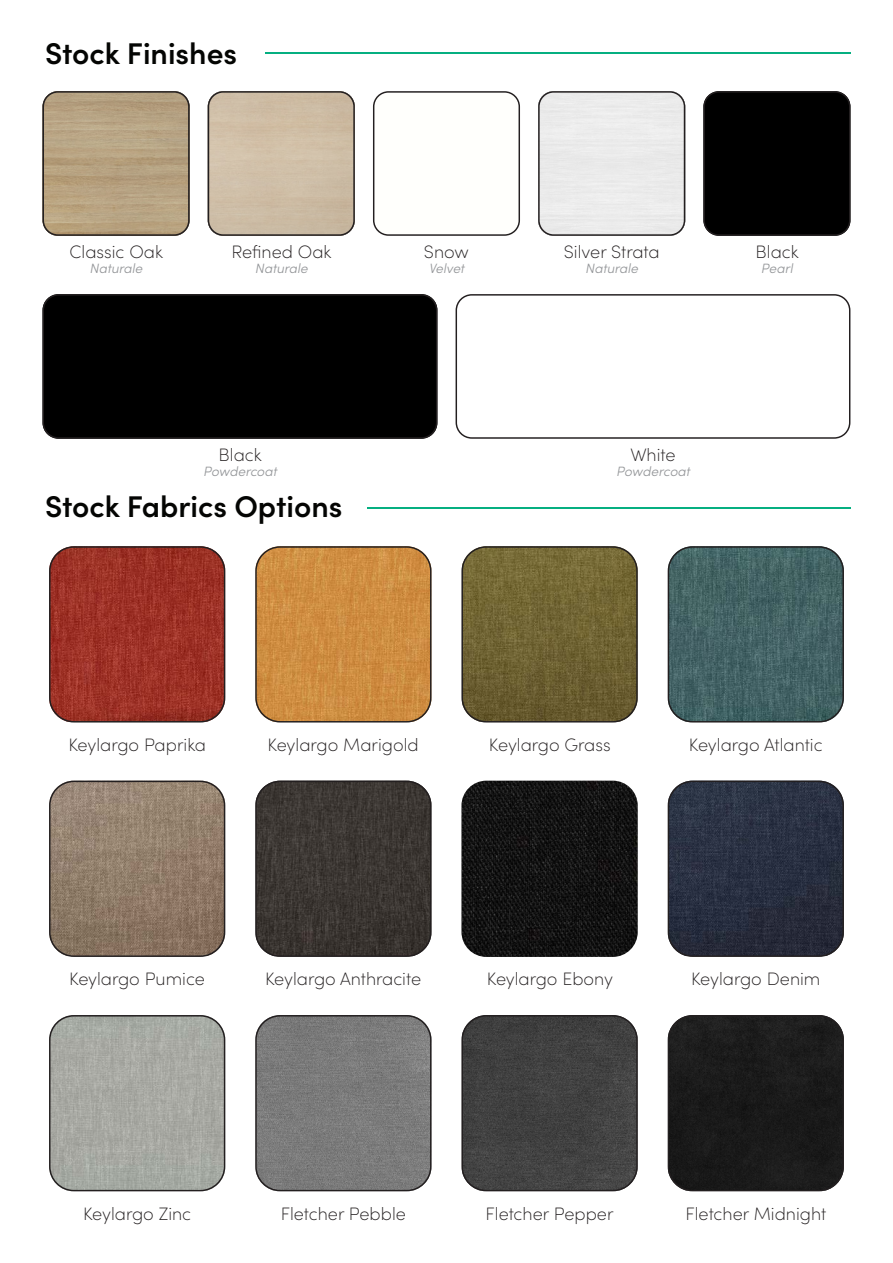
<style>
.page{position:relative;width:893px;height:1263px;background:#fff}
.page>*{position:absolute;margin:0;border:0;box-sizing:border-box;transform-origin:0 0}
.t1{font:600 30px "Sofia Pro";color:#040503}
.t2{font:200 18px "Sofia Pro";color:#231f20}
.t3{font:italic 300 13.5px "Sofia Pro";color:#939598}
</style>
<div class="page">
<svg style="left:49px;top:546px;width:177px;height:177px;background:#9b352b"></svg>
<img style="left:256px;top:547px;width:175px;height:175px">
<div style="left:255px;top:546px;width:176px;height:176px;border:1px solid #231f20;border-radius:24px"></div>
<img style="left:463px;top:548px;width:174px;height:174px">
<div style="left:461px;top:546px;width:177px;height:176px;border:1px solid #231f20;border-radius:24px"></div>
<img style="left:668px;top:547px;width:176px;height:175px">
<div style="left:668px;top:546px;width:176px;height:176px;border:1px solid #231f20;border-radius:24px"></div>
<svg style="left:49px;top:780px;width:177px;height:177px;background:#907d6b"></svg>
<img style="left:256px;top:781px;width:175px;height:175px">
<div style="left:255px;top:781px;width:176px;height:176px;border:1px solid #231f20;border-radius:24px"></div>
<img style="left:461px;top:781px;width:177px;height:176px">
<img style="left:668px;top:781px;width:176px;height:175px">
<div style="left:668px;top:781px;width:176px;height:176px;border:1px solid #231f20;border-radius:24px"></div>
<svg style="left:49px;top:1015px;width:177px;height:177px;background:#a5a7a1"></svg>
<img style="left:256px;top:1015px;width:175px;height:175px">
<div style="left:255px;top:1015px;width:176px;height:176px;border:1px solid #231f20;border-radius:24px"></div>
<img style="left:463px;top:1015px;width:174px;height:175px">
<div style="left:461px;top:1015px;width:177px;height:176px;border:1px solid #231f20;border-radius:24px"></div>
<div style="left:668px;top:1015px;width:176px;height:175px;background:#1b1b1b"></div>
<div style="left:668px;top:1015px;width:176px;height:176px;border:1px solid #231f20;border-radius:24px"></div>
<hr style="left:265px;top:53px;width:585px;height:1px;background:#05af81">
<hr style="left:367px;top:507px;width:483px;height:1px;background:#05af81">
<div style="left:703px;top:91px;width:148px;height:145px;background:#000"></div>
<div style="left:538px;top:91px;width:148px;height:145px;background:#ebebeb"></div>
<svg style="left:373px;top:91px;width:147px;height:145px"></svg>
<svg style="left:207px;top:91px;width:148px;height:145px;background:#c7b7a1"></svg>
<svg style="left:42px;top:91px;width:148px;height:145px;background:#b19d7e"></svg>
<svg style="left:455px;top:294px;width:396px;height:145px"></svg>
<div style="left:42px;top:294px;width:396px;height:145px;background:#000"></div>
<p class="t1" style="left:45px;top:31px;width:194px">Stock Finishes</p>
<p class="t2" style="left:70px;top:239px;width:95px">Classic Oak</p>
<p class="t3" style="left:90px;top:259px;width:54px">Naturale</p>
<p class="t2" style="left:231px;top:239px;width:102px">Refined Oak</p>
<p class="t3" style="left:255px;top:259px;width:54px">Naturale</p>
<p class="t2" style="left:219px;top:442px;width:45px">Black</p>
<p class="t3" style="left:203px;top:462px;width:75px">Powdercoat</p>
<p class="t1" style="left:45px;top:484px;width:299px">Stock Fabrics Options</p>
<p class="t2" style="left:424px;top:239px;width:47px">Snow</p>
<p class="t3" style="left:429px;top:259px;width:37px">Velvet</p>
<p class="t2" style="left:564px;top:239px;width:97px">Silver Strata</p>
<p class="t3" style="left:585px;top:259px;width:54px">Naturale</p>
<p class="t2" style="left:756px;top:239px;width:45px">Black</p>
<p class="t3" style="left:761px;top:259px;width:33px">Pearl</p>
<p class="t2" style="left:630px;top:442px;width:47px">White</p>
<p class="t3" style="left:616px;top:462px;width:75px">Powdercoat</p>
<p class="t2" style="left:68px;top:731px;width:139px">Keylargo Paprika</p>
<p class="t2" style="left:268px;top:731px;width:153px">Keylargo Marigold</p>
<p class="t2" style="left:489px;top:731px;width:123px">Keylargo Grass</p>
<p class="t2" style="left:689px;top:731px;width:135px">Keylargo Atlantic</p>
<p class="t2" style="left:69px;top:966px;width:137px">Keylargo Pumice</p>
<p class="t2" style="left:265px;top:966px;width:158px">Keylargo Anthracite</p>
<p class="t2" style="left:487px;top:966px;width:128px">Keylargo Ebony</p>
<p class="t2" style="left:691px;top:966px;width:131px">Keylargo Denim</p>
<p class="t2" style="left:83px;top:1200px;width:110px">Keylargo Zinc</p>
<p class="t2" style="left:281px;top:1200px;width:127px">Fletcher Pebble</p>
<p class="t2" style="left:486px;top:1200px;width:129px">Fletcher Pepper</p>
<p class="t2" style="left:685px;top:1200px;width:142px">Fletcher Midnight</p>
</div>
